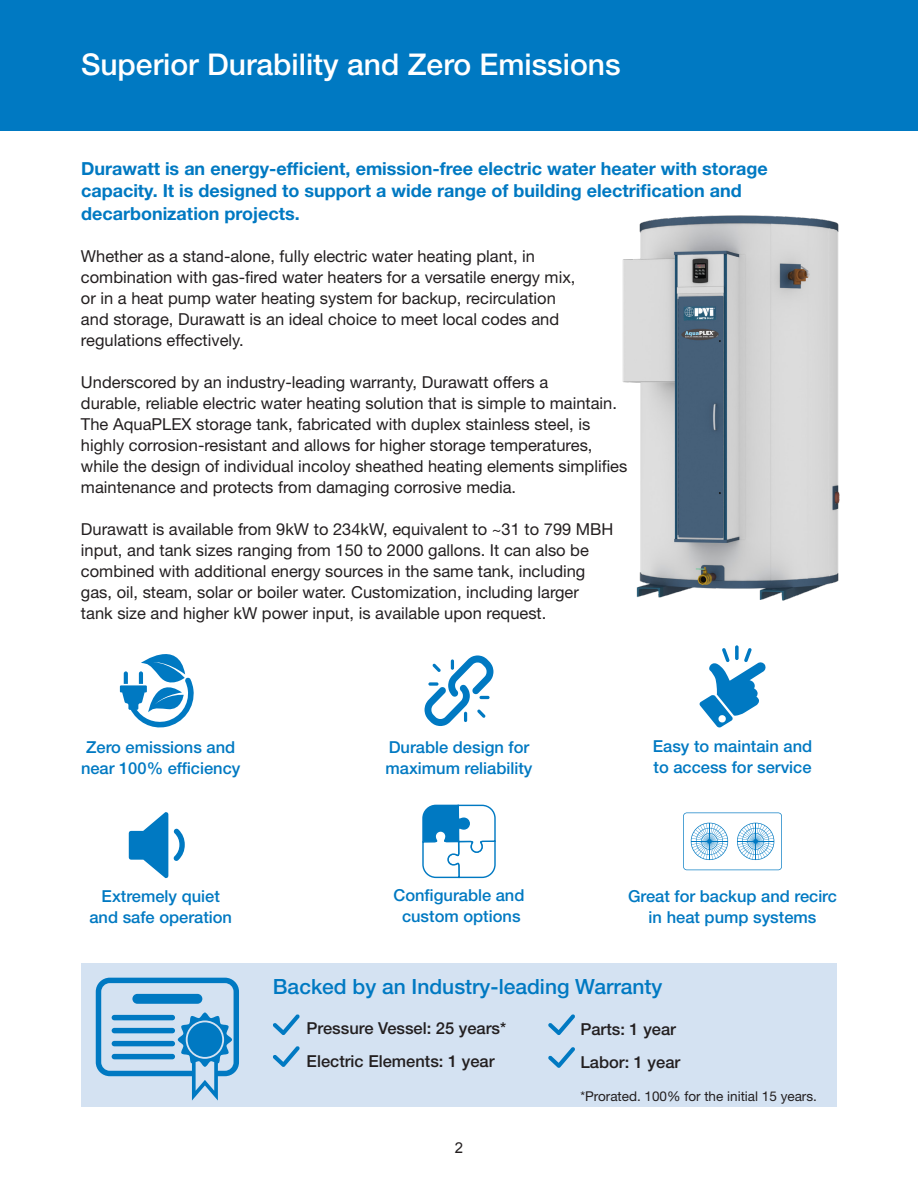
<style>
.page{position:relative;width:918px;height:1188px;background:#fff}
.page>*{position:absolute;margin:0;border:0;box-sizing:border-box;transform-origin:0 0}
.t1{font:500 30px "Helvetica Neue LT Std";color:#fff}
.t2{font:500 21px "Helvetica Neue LT Std";color:#0079c2}
.t3{font:700 18px/22.5px "Helvetica Neue LT Std";color:#0079c2}
.t4{font:16.5px/21px "Helvetica Neue LT Std";color:#231f20}
.t5{font:500 16.5px/21px "Helvetica Neue LT Std";color:#0079c2}
.t6{font:500 16.5px/33px "Helvetica Neue LT Std";color:#231f20}
.t7{font:15px "Arial";color:#231f20}
.t8{font:13.5px "Helvetica Neue LT Std";color:#231f20}
</style>
<div class="page">
<div style="left:81px;top:963px;width:756px;height:144px;background:#d4e2f2"></div>
<div style="left:0;top:0;width:918px;height:131px;background:#0079c2"></div>
<svg style="left:96px;top:978px;width:143px;height:123px"></svg>
<div style="left:132px;top:994px;width:70px;height:10px;background:#0079c2;border-radius:5px"></div>
<div style="left:112px;top:1015px;width:63px;height:5px;background:#0079c2;border-radius:3px"></div>
<div style="left:112px;top:1028px;width:63px;height:5px;background:#0079c2;border-radius:3px"></div>
<div style="left:112px;top:1041px;width:63px;height:5px;background:#0079c2;border-radius:3px"></div>
<div style="left:112px;top:1054px;width:63px;height:5px;background:#0079c2;border-radius:3px"></div>
<div style="left:188px;top:1022px;width:34px;height:35px;background:#0079c2;border-radius:50%"></div>
<svg style="left:699px;top:648px;width:67px;height:80px"></svg>
<svg style="left:129px;top:812px;width:56px;height:66px"></svg>
<svg style="left:120px;top:654px;width:74px;height:74px"></svg>
<svg style="left:422px;top:655px;width:74px;height:224px"></svg>
<svg style="left:683px;top:813px;width:99px;height:57px"></svg>
<svg style="left:273px;top:1014px;width:27px;height:21px"></svg>
<svg style="left:273px;top:1046px;width:27px;height:21px"></svg>
<svg style="left:548px;top:1014px;width:27px;height:21px"></svg>
<svg style="left:548px;top:1047px;width:27px;height:21px"></svg>
<img style="left:622px;top:215px;width:218px;height:386px">
<p class="t1" style="left:81px;top:47px;width:541px">Superior Durability and Zero Emissions</p>
<p class="t3" style="left:81px;top:157px;width:688px">Durawatt is an energy-efficient, emission-free electric water heater with storage capacity. It is designed to support a wide range of building electrification and decarbonization projects.</p>
<p class="t4" style="left:81px;top:246px;width:496px">Whether as a stand-alone, fully electric water heating plant, in combination with gas-fired water heaters for a versatile energy mix, or in a heat pump water heating system for backup, recirculation and storage, Durawatt is an ideal choice to meet local codes and regulations effectively.</p>
<p class="t4" style="left:81px;top:372px;width:548px">Underscored by an industry-leading warranty, Durawatt offers a<br>durable, reliable electric water heating solution that is simple to maintain.<br>The AquaPLEX storage tank, fabricated with duplex stainless steel, is highly corrosion-resistant and allows for higher storage temperatures, while the design of individual incoloy sheathed heating elements simplifies maintenance and protects from damaging corrosive media.</p>
<p class="t4" style="left:81px;top:519px;width:534px">Durawatt is available from 9kW to 234kW, equivalent to ~31 to 799 MBH input, and tank sizes ranging from 150 to 2000 gallons. It can also be combined with additional energy sources in the same tank, including gas, oil, steam, solar or boiler water. Customization, including larger tank size and higher kW power input, is available upon request.</p>
<p class="t5" style="left:86px;top:737px;width:151px">Zero emissions and</p>
<p class="t5" style="left:81px;top:758px;width:161px">near 100% efficiency</p>
<p class="t5" style="left:389px;top:737px;width:142px">Durable design for</p>
<p class="t5" style="left:385px;top:758px;width:149px">maximum reliability</p>
<p class="t5" style="left:653px;top:736px;width:161px">Easy to maintain and to access for service</p>
<p class="t5" style="left:102px;top:886px;width:120px">Extremely quiet</p>
<p class="t5" style="left:89px;top:907px;width:144px">and safe operation</p>
<p class="t5" style="left:393px;top:884px;width:133px">Configurable and</p>
<p class="t5" style="left:402px;top:905px;width:120px">custom options</p>
<p class="t5" style="left:628px;top:886px;width:210px">Great for backup and recirc</p>
<p class="t5" style="left:649px;top:907px;width:169px">in heat pump systems</p>
<p class="t2" style="left:273px;top:974px;width:391px">Backed by an Industry-leading Warranty</p>
<p class="t6" style="left:307px;top:1011px;width:201px">Pressure Vessel: 25 years*</p>
<p class="t6" style="left:307px;top:1044px;width:190px">Electric Elements: 1 year</p>
<p class="t8" style="left:580px;top:1088px;width:238px">*Prorated. 100% for the initial 15 years.</p>
<p class="t6" style="left:580px;top:1012px;width:101px">Parts: 1 year<br>Labor: 1 year</p>
<p class="t7" style="left:455px;top:1138px;width:10px">2</p>
</div>
